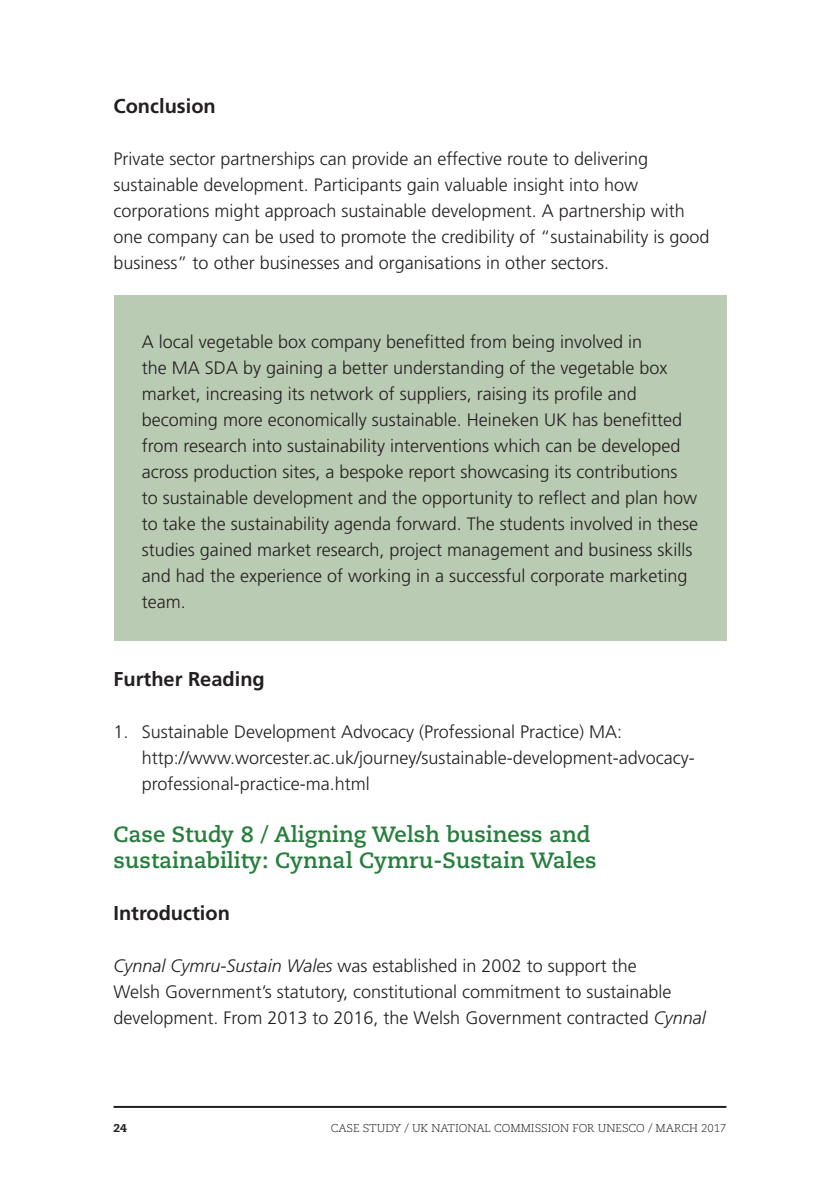
<style>
.page{position:relative;width:840px;height:1191px;background:#fff}
.page>*{position:absolute;margin:0;border:0;box-sizing:border-box;transform-origin:0 0}
.B_Heading_Green{font:700 22px/26px "Caecilia LT Std";color:#267e3d}
.A_Heading_Black{font:700 20px "Frutiger LT Std";color:#231f20}
.Main_text{font:300 18px/26px "Frutiger LT Std";color:#231f20}
.t1{font:300 11.4px "Caecilia LT Std";color:#231f20}
.t2{font:800 11.4px "Caecilia LT Std";color:#231f20}
.s1{font-style:italic}
</style>
<div class="page">
<hr style="left:113px;top:1106px;width:613px;height:2px;background:#231f20">
<div style="left:113px;top:295px;width:613px;height:346px;background:#bacbb3"></div>
<p class="A_Heading_Black" style="left:113px;top:95px;width:104px">Conclusion</p>
<p class="Main_text" style="left:113px;top:146px;width:597px">Private sector partnerships can provide an effective route to delivering sustainable development. Participants gain valuable insight into how corporations might approach sustainable development. A partnership with one company can be used to promote the credibility of “sustainability is good business” to other businesses and organisations in other sectors.</p>
<p class="Main_text" style="left:142px;top:328px;width:557px">A local vegetable box company benefitted from being involved in<br>the MA SDA by gaining a better understanding of the vegetable box market, increasing its network of suppliers, raising its profile and becoming more economically sustainable. Heineken UK has benefitted from research into sustainability interventions which can be developed across production sites, a bespoke report showcasing its contributions to sustainable development and the opportunity to reflect and plan how to take the sustainability agenda forward. The students involved in these studies gained market research, project management and business skills and had the experience of working in a successful corporate marketing team.</p>
<p class="A_Heading_Black" style="left:113px;top:667px;width:153px">Further Reading</p>
<p class="Main_text" style="left:142px;top:718px;width:554px;text-indent:-28px">1. Sustainable Development Advocacy (Professional Practice) MA: http://www.worcester.ac.uk/journey/sustainable-development-advocacy&shy;professional-practice-ma.html</p>
<p class="B_Heading_Green" style="left:113px;top:821px;width:484px">Case Study 8 / Aligning Welsh business and sustainability: Cynnal Cymru-Sustain Wales</p>
<p class="A_Heading_Black" style="left:113px;top:901px;width:118px">Introduction</p>
<p class="Main_text" style="left:113px;top:952px;width:593px"><span class="s1">Cynnal Cymru-Sustain Wales</span> was established in 2002 to support the<br>Welsh Government’s statutory, constitutional commitment to sustainable development. From 2013 to 2016, the Welsh Government contracted <span class="s1">Cynnal</span></p>
<p class="t2" style="left:113px;top:1120px;width:15px">24</p>
<p class="t1" style="left:331px;top:1121px;width:397px">CASE STUDY / UK NATIONAL COMMISSION FOR UNESCO / MARCH 2017</p>
</div>
